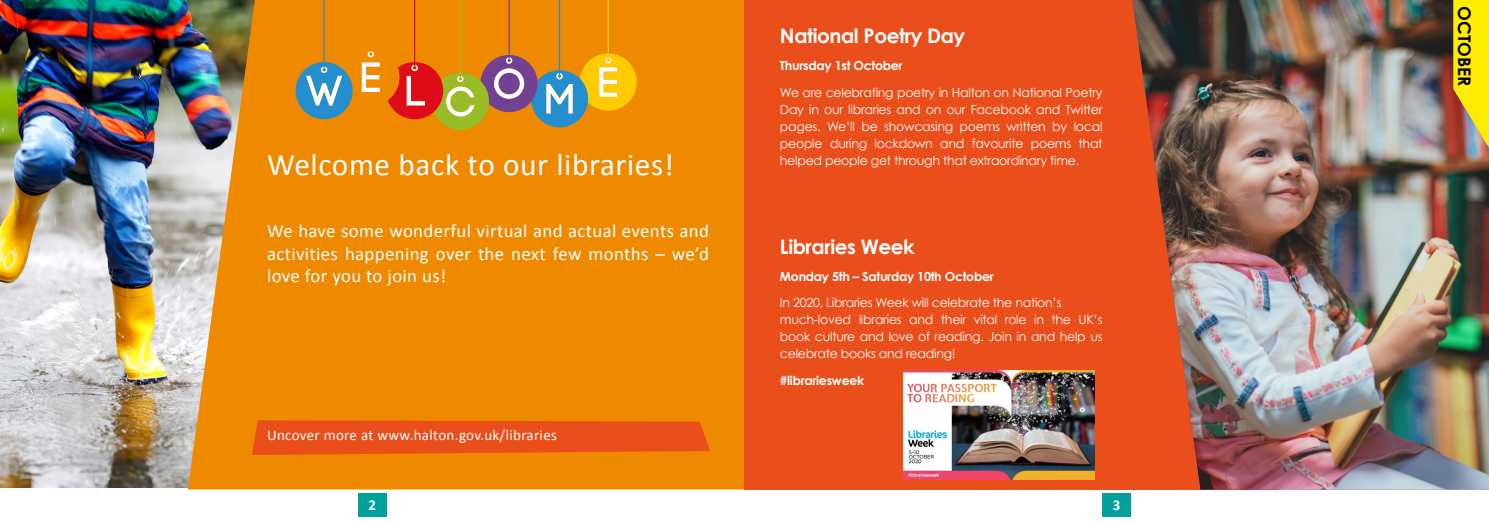
<style>
.page{position:relative;width:1489px;height:525px;background:#fff}
.page>*{position:absolute;margin:0;border:0;box-sizing:border-box;transform-origin:0 0}
.t1{font:31.25px "Calibri";letter-spacing:.02em;color:#fff}
.t2{font:700 20px "Century Gothic";letter-spacing:-.02em;color:#fff}
.t3{font:18.75px/22.5px "Calibri";letter-spacing:.02em;color:#fff;text-align:justify}
.t4{font:700 17.5px "Century Gothic";color:#000}
.t5{font:15px "Calibri";letter-spacing:.02em;color:#fff}
.t6{font:700 15px "Calibri";color:#fff}
.t7{font:12.5px/16.9px "Century Gothic";letter-spacing:-.02em;color:#fff;text-align:justify}
.t8{font:700 12.5px "Century Gothic";letter-spacing:-.02em;color:#fff}
</style>
<div class="page">
<div style="left:358px;top:493px;width:28px;height:23px;background:#00a19a"></div>
<div style="left:1102px;top:493px;width:28px;height:23px;background:#00a19a"></div>
<img style="left:0;top:0;width:188px;height:487px">
<svg style="left:188px;top:0;width:556px;height:489px;background:#e88a0c"></svg>
<div style="left:744px;top:0;width:533px;height:489px;background:#e94e1b"></div>
<img style="left:1132px;top:0;width:356px;height:489px">
<svg style="left:252px;top:420px;width:458px;height:34px;background:#e95218"></svg>
<svg style="left:295px;top:0;width:341px;height:130px;background:#ce8c2e"></svg>
<svg style="left:1453px;top:0;width:35px;height:148px;background:#e9cf15"></svg>
<img style="left:903px;top:370px;width:190px;height:108px">
<h1 class="t1" style="left:267px;top:144px;width:408px">Welcome back to our libraries!</h1>
<h3 class="t3" style="left:267px;top:219px;width:443px">We have some wonderful virtual and actual events and activities happening over the next few months – we’d love for you to join us!</h3>
<p class="t5" style="left:267px;top:425px;width:291px">Uncover more at www.halton.gov.uk/libraries</p>
<h2 class="t2" style="left:780px;top:24px;width:187px">National Poetry Day</h2>
<p class="t8" style="left:780px;top:58px;width:124px">Thursday 1st October</p>
<p class="t7" style="left:780px;top:84px;width:324px">We are celebrating poetry in Halton on National Poetry Day in our libraries and on our Facebook and Twitter pages. We’ll be showcasing poems written by local people during lockdown and favourite poems that helped people get through that extraordinary time.</p>
<h2 class="t2" style="left:780px;top:234px;width:136px">Libraries Week</h2>
<p class="t8" style="left:780px;top:268px;width:215px">Monday 5th – Saturday 10th October</p>
<p class="t7" style="left:780px;top:294px;width:324px;text-align:left">In 2020, Libraries Week will celebrate the nation’s much-loved libraries and their vital role in the UK’s book culture and love of reading. Join in and help us celebrate books and reading!</p>
<p class="t8" style="left:780px;top:372px;width:86px">#librariesweek</p>
<p class="t6" style="left:368px;top:495px;width:9px">2</p>
<p class="t6" style="left:1112px;top:495px;width:9px">3</p>
<h3 class="t4" style="left:1475px;top:6px;width:81px;rotate:90deg">OCTOBER</h3>
</div>
